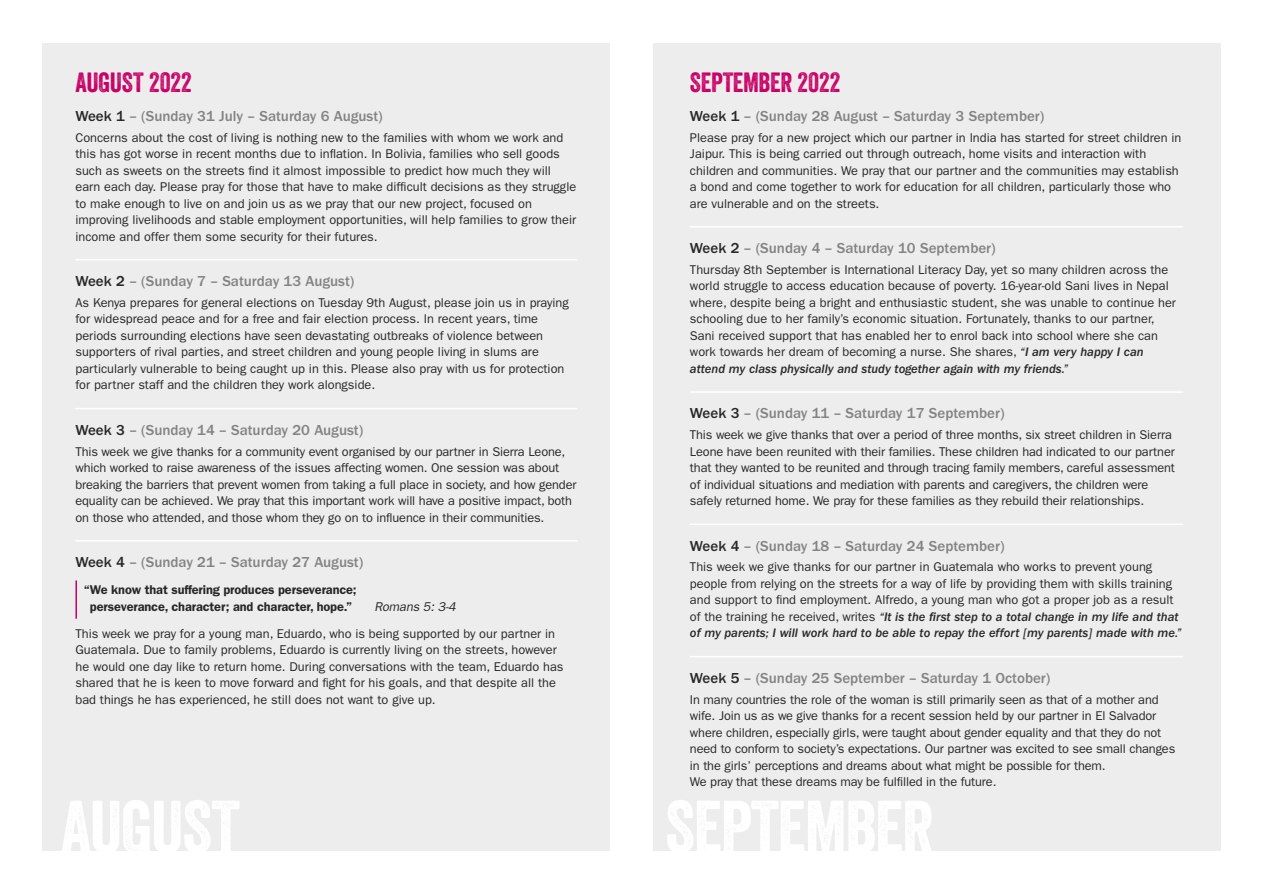
<style>
.page{position:relative;width:1263px;height:893px;background:#fff}
.page>*{position:absolute;margin:0;border:0;box-sizing:border-box;transform-origin:0 0}
.t1{font:27px "Veneer";letter-spacing:-.01em;color:#c80065}
.t2{font:500 15px "ITC Franklin Gothic Std";color:#838383}
.t3{font:12.75px/16.5px "ITC Franklin Gothic Std";color:#282827}
.t4{font:12.75px/16.5px "ITC Franklin Gothic Std Med It";color:#282827}
.t5{font:600 12.75px/16.5px "ITC Franklin Gothic Std";letter-spacing:-.01em;color:#282827;text-align:center}
.t6{font:italic 12.75px "ITC Franklin Gothic Std";color:#282827}
.s1{color:#282827}
.s2{font-family:"ITC Franklin Gothic Std Med It"}
.s3{font-family:"ITC Franklin Gothic Std"}
</style>
<div class="page">
<div style="left:43px;top:43px;width:567px;height:807px;background:#ededed"></div>
<div style="left:653px;top:43px;width:567px;height:807px;background:#ededed"></div>
<hr style="left:690px;top:226px;width:493px;height:2px;background:#fff">
<hr style="left:690px;top:391px;width:493px;height:2px;background:#fff">
<hr style="left:690px;top:524px;width:493px;height:1px;background:#fff">
<hr style="left:690px;top:656px;width:493px;height:1px;background:#fff">
<hr style="left:75px;top:259px;width:502px;height:2px;background:#fff">
<hr style="left:75px;top:408px;width:502px;height:1px;background:#fff">
<hr style="left:75px;top:540px;width:502px;height:2px;background:#fff">
<hr style="left:75px;top:580px;width:2px;height:39px;background:#c80065">
<h1 class="t1" style="left:75px;top:66px;width:118px">AUGUST 2022</h1>
<p class="t2" style="left:75px;top:107px;width:309px"><span class="s1">Week 1</span> – (Sunday 31 July – Saturday 6 August)</p>
<p class="t3" style="left:75px;top:129px;width:502px">Concerns about the cost of living is nothing new to the families with whom we work and this has got worse in recent months due to inflation. In Bolivia, families who sell goods such as sweets on the streets find it almost impossible to predict how much they will earn each day. Please pray for those that have to make difficult decisions as they struggle to make enough to live on and join us as we pray that our new project, focused on improving livelihoods and stable employment opportunities, will help families to grow their income and offer them some security for their futures.</p>
<p class="t2" style="left:75px;top:273px;width:281px"><span class="s1">Week 2</span> – (Sunday 7 – Saturday 13 August)</p>
<p class="t3" style="left:75px;top:294px;width:495px">As Kenya prepares for general elections on Tuesday 9th August, please join us in praying for widespread peace and for a free and fair election process. In recent years, time periods surrounding elections have seen devastating outbreaks of violence between supporters of rival parties, and street children and young people living in slums are particularly vulnerable to being caught up in this. Please also pray with us for protection for partner staff and the children they work alongside.</p>
<p class="t2" style="left:75px;top:421px;width:289px"><span class="s1">Week 3</span> – (Sunday 14 – Saturday 20 August)</p>
<p class="t3" style="left:75px;top:443px;width:503px">This week we give thanks for a community event organised by our partner in Sierra Leone, which worked to raise awareness of the issues affecting women. One session was about breaking the barriers that prevent women from taking a full place in society, and how gender equality can be achieved. We pray that this important work will have a positive impact, both on those who attended, and those whom they go on to influence in their communities.</p>
<p class="t2" style="left:75px;top:554px;width:289px"><span class="s1">Week 4</span> – (Sunday 21 – Saturday 27 August)</p>
<p class="t5" style="left:84px;top:582px;width:274px">“We know that suffering produces perseverance; perseverance, character; and character, hope.”</p>
<p class="t6" style="left:374px;top:599px;width:85px">Romans 5: 3-4</p>
<p class="t3" style="left:75px;top:625px;width:490px">This week we pray for a young man, Eduardo, who is being supported by our partner in Guatemala. Due to family problems, Eduardo is currently living on the streets, however he would one day like to return home. During conversations with the team, Eduardo has shared that he is keen to move forward and fight for his goals, and that despite all the bad things he has experienced, he still does not want to give up.</p>
<h1 class="t1" style="left:690px;top:66px;width:152px">SEPTEMBER 2022</h1>
<p class="t2" style="left:690px;top:107px;width:356px"><span class="s1">Week 1</span> – (Sunday 28 August – Saturday 3 September)</p>
<p class="t3" style="left:690px;top:129px;width:493px">Please pray for a new project which our partner in India has started for street children in Jaipur. This is being carried out through outreach, home visits and interaction with children and communities. We pray that our partner and the communities may establish a bond and come together to work for education for all children, particularly those who are vulnerable and on the streets.</p>
<p class="t2" style="left:690px;top:240px;width:307px"><span class="s1">Week 2</span> – (Sunday 4 – Saturday 10 September)</p>
<p class="t3" style="left:690px;top:261px;width:488px">Thursday 8th September is International Literacy Day, yet so many children across the world struggle to access education because of poverty. 16-year-old Sani lives in Nepal where, despite being a bright and enthusiastic student, she was unable to continue her schooling due to her family’s economic situation. Fortunately, thanks to our partner, Sani received support that has enabled her to enrol back into school where she can work towards her dream of becoming a nurse. She shares, <span class="s2">“I am very happy I can</span></p>
<p class="t4" style="left:690px;top:360px;width:380px">attend my class physically and study together again with my friends.”</p>
<p class="t2" style="left:690px;top:405px;width:316px"><span class="s1">Week 3</span> – (Sunday 11 – Saturday 17 September)</p>
<p class="t3" style="left:690px;top:427px;width:486px">This week we give thanks that over a period of three months, six street children in Sierra Leone have been reunited with their families. These children had indicated to our partner that they wanted to be reunited and through tracing family members, careful assessment of individual situations and mediation with parents and caregivers, the children were safely returned home. We pray for these families as they rebuild their relationships.</p>
<p class="t2" style="left:690px;top:537px;width:316px"><span class="s1">Week 4</span> – (Sunday 18 – Saturday 24 September)</p>
<p class="t3" style="left:690px;top:559px;width:485px">This week we give thanks for our partner in Guatemala who works to prevent young people from relying on the streets for a way of life by providing them with skills training and support to find employment. Alfredo, a young man who got a proper job as a result</p>
<p class="t4" style="left:690px;top:608px;width:493px"><span class="s3">of the training he received, writes</span> “It is the first step to a total change in my life and that of my parents; I will work hard to be able to repay the effort [my parents] made with me.”</p>
<p class="t2" style="left:690px;top:669px;width:362px"><span class="s1">Week 5</span> – (Sunday 25 September – Saturday 1 October)</p>
<p class="t3" style="left:690px;top:691px;width:487px">In many countries the role of the woman is still primarily seen as that of a mother and wife. Join us as we give thanks for a recent session held by our partner in El Salvador where children, especially girls, were taught about gender equality and that they do not need to conform to society’s expectations. Our partner was excited to see small changes in the girls’ perceptions and dreams about what might be possible for them.<br>We pray that these dreams may be fulfilled in the future.</p>
</div>
